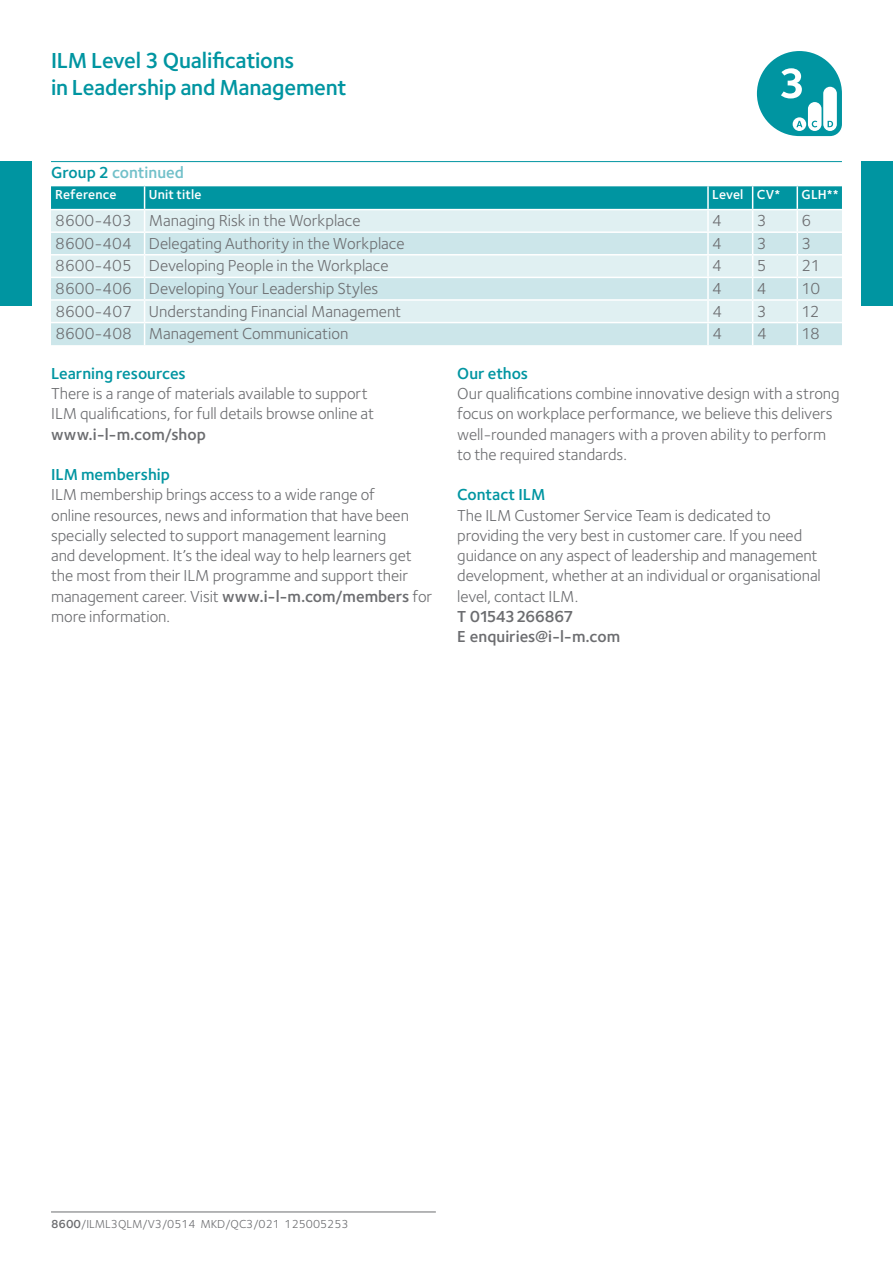
<style>
.page{position:relative;width:893px;height:1263px;background:#fff}
.page>*{position:absolute;margin:0;border:0;box-sizing:border-box;transform-origin:0 0}
.t1{font:600 22.5px/27px "Foundry Sterling";letter-spacing:-.01em;color:#0095a1}
.t2{font:16.5px/20.2px "Foundry Sterling";letter-spacing:-.005em;color:#6c6d70}
.t3{font:600 16.5px/20.2px "Foundry Sterling";color:#6c6d70}
.t4{font:600 16.5px "Foundry Sterling";color:#0095a1}
.t5{font:600 16.5px "Foundry Sterling";color:#71c0c9}
.t6{font:600 13.5px "Foundry Sterling";letter-spacing:.005em;color:#fff}
.t7{font:12px "Foundry Sterling";color:#6c6d70}
.s1{color:#0095a1}
.s2{font-weight:600}
</style>
<div class="page">
<svg style="left:51px;top:186px;width:791px;height:159px;background:#bae0e4"></svg>
<hr style="left:796px;top:323px;width:2px;height:22px;background:#fff">
<div style="left:0;top:162px;width:32px;height:144px;background:#0095a1"></div>
<div style="left:861px;top:162px;width:32px;height:144px;background:#0095a1"></div>
<hr style="left:51px;top:1211px;width:385px;height:1px;background:#6c6d70">
<hr style="left:51px;top:161px;width:791px;height:1px;background:#0095a1">
<svg style="left:757px;top:51px;width:85px;height:85px"></svg>
<h1 class="t1" style="left:51px;top:48px;width:297px">ILM Level 3 Qualifications<br>in Leadership and Management</h1>
<p class="t5" style="left:51px;top:163px;width:134px"><span class="s1">Group 2</span> continued</p>
<p class="t6" style="left:55px;top:187px;width:63px">Reference</p>
<p class="t6" style="left:149px;top:187px;width:54px">Unit title</p>
<p class="t6" style="left:712px;top:187px;width:70px">Level CV*</p>
<p class="t6" style="left:801px;top:187px;width:39px">GLH**</p>
<p class="t2" style="left:55px;top:211px;width:307px">8600-403 Managing Risk in the Workplace</p>
<p class="t2" style="left:712px;top:211px;width:11px">4</p>
<p class="t2" style="left:757px;top:211px;width:11px">3</p>
<p class="t2" style="left:802px;top:211px;width:11px">6</p>
<p class="t2" style="left:55px;top:233px;width:351px">8600-404 Delegating Authority in the Workplace</p>
<p class="t2" style="left:712px;top:233px;width:11px">4</p>
<p class="t2" style="left:757px;top:233px;width:11px">3</p>
<p class="t2" style="left:802px;top:233px;width:11px">3</p>
<p class="t2" style="left:55px;top:256px;width:335px">8600-405 Developing People in the Workplace</p>
<p class="t2" style="left:712px;top:256px;width:11px">4</p>
<p class="t2" style="left:757px;top:256px;width:11px">5</p>
<p class="t2" style="left:802px;top:256px;width:20px">21</p>
<p class="t2" style="left:55px;top:278px;width:325px">8600-406 Developing Your Leadership Styles</p>
<p class="t2" style="left:712px;top:278px;width:11px">4</p>
<p class="t2" style="left:757px;top:278px;width:11px">4</p>
<p class="t2" style="left:802px;top:278px;width:20px">10</p>
<p class="t2" style="left:55px;top:301px;width:347px">8600-407 Understanding Financial Management</p>
<p class="t2" style="left:712px;top:301px;width:11px">4</p>
<p class="t2" style="left:757px;top:301px;width:11px">3</p>
<p class="t2" style="left:802px;top:301px;width:19px">12</p>
<p class="t2" style="left:55px;top:324px;width:294px">8600-408 Management Communication</p>
<p class="t2" style="left:712px;top:324px;width:11px">4</p>
<p class="t2" style="left:757px;top:324px;width:11px">4</p>
<p class="t2" style="left:802px;top:324px;width:20px">18</p>
<p class="t4" style="left:51px;top:364px;width:136px">Learning resources</p>
<p class="t2" style="left:51px;top:384px;width:325px">There is a range of materials available to support<br>ILM qualifications, for full details browse online at</p>
<p class="t3" style="left:51px;top:424px;width:156px">www.i-l-m.com/shop</p>
<p class="t4" style="left:51px;top:465px;width:120px">ILM membership</p>
<p class="t2" style="left:51px;top:485px;width:383px">ILM membership brings access to a wide range of<br>online resources, news and information that have been specially selected to support management learning<br>and development. It’s the ideal way to help learners get the most from their ILM programme and support their management career. Visit <span class="s2">www.i-l-m.com/members</span> for more information.</p>
<p class="t4" style="left:457px;top:364px;width:73px">Our ethos</p>
<p class="t2" style="left:457px;top:384px;width:384px">Our qualifications combine innovative design with a strong focus on workplace performance, we believe this delivers well-rounded managers with a proven ability to perform to the required standards.</p>
<p class="t4" style="left:457px;top:485px;width:90px">Contact ILM</p>
<p class="t2" style="left:457px;top:505px;width:365px">The ILM Customer Service Team is dedicated to providing the very best in customer care. If you need guidance on any aspect of leadership and management development, whether at an individual or organisational level, contact ILM.</p>
<p class="t3" style="left:457px;top:607px;width:164px">T 01543 266867<br>E enquiries@i-l-m.com</p>
<p class="t7" style="left:51px;top:1217px;width:299px"><span class="s2">8600</span>/ILML3QLM/V3/0514 MKD/QC3/021 125005253</p>
</div>
